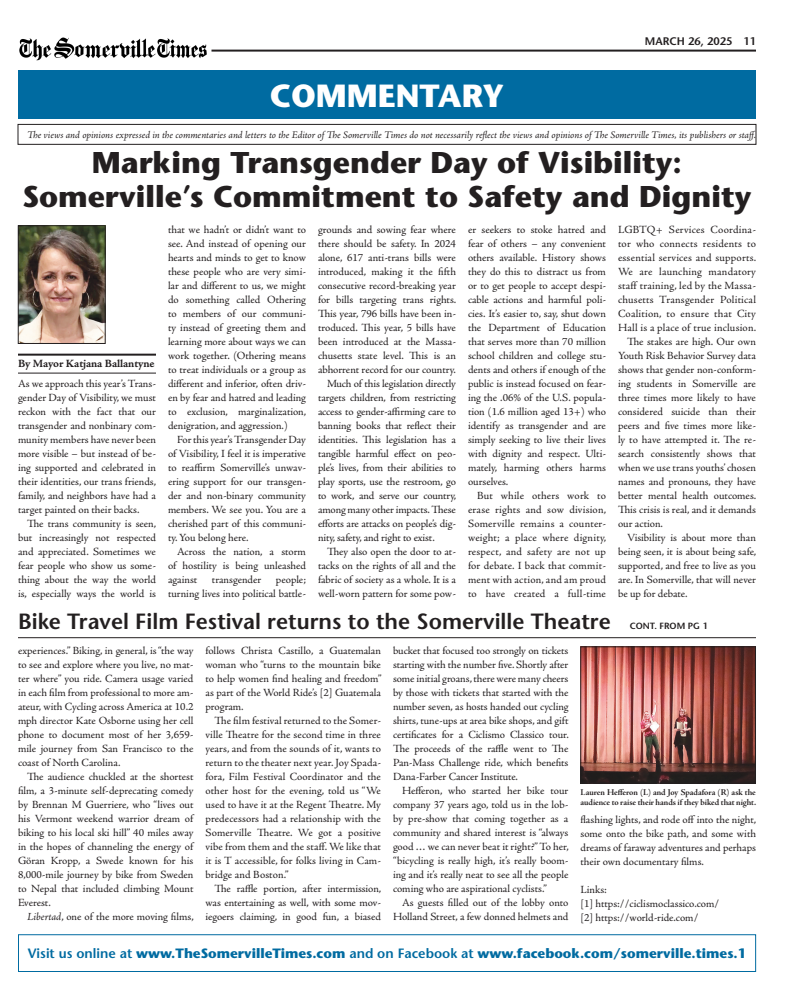
<style>
.page{position:relative;width:792px;height:1008px;background:#fff}
.page>*{position:absolute;margin:0;border:0;box-sizing:border-box;transform-origin:0 0}
.t1{font:700 32px "Stone Sans Std";color:#fff}
.Headline{font:700 30px "Stone Sans Std";color:#231f20}
.Jump_Head{font:600 22px "Stone Sans Std";color:#231f20}
.t2{font:700 13.5px "Stone Sans Std";color:#006ba1}
.Body{font:11px/14px "Adobe Jenson Pro";letter-spacing:-.005em;color:#231f20;text-align:justify}
.Body_No_Indent{font:11px/14px "Adobe Jenson Pro";letter-spacing:-.005em;color:#231f20;text-align:justify}
.Byline{font:11px "Adobe Jenson Pro Bold Capt";letter-spacing:-.01em;color:#231f20}
.Folio{font:600 11px "Stone Sans Std";color:#231f20}
.Body-2{font:italic 10.3px "Adobe Jenson Pro";letter-spacing:-.005em;color:#231f20}
.Photo_caption{font:9px/10px "Adobe Jenson Pro Bold Subh";letter-spacing:-.005em;color:#231f20}
.Jump_Head-2{font:600 9px "Stone Sans Std";color:#231f20}
.s1{color:#fff}
.s2{font-style:italic}
.s3{font-weight:600}
</style>
<div class="page">
<hr style="left:212px;top:50px;width:544px;height:2px;background:#231f20">
<img style="left:19px;top:37px;width:188px;height:24px">
<div style="left:18px;top:71px;width:738px;height:48px;background:#006ba1"></div>
<div style="left:18px;top:124px;width:738px;height:20px;border:1px solid #231f20"></div>
<hr style="left:18px;top:354px;width:138px;height:2px;background:#231f20">
<hr style="left:18px;top:373px;width:138px;height:1px;background:#231f20">
<img style="left:20px;top:227px;width:83px;height:115px">
<div style="left:18px;top:225px;width:87px;height:119px;border:1px solid #231f20"></div>
<hr style="left:18px;top:637px;width:738px;height:1px;background:#231f20">
<img style="left:582px;top:649px;width:172px;height:132px">
<div style="left:580px;top:647px;width:176px;height:136px;border:1px solid #231f20"></div>
<div style="left:18px;top:934px;width:738px;height:38px;border:1px solid #006ba1"></div>
<p class="Folio" style="left:645px;top:34px;width:113px">MARCH 26, 2025<span class="s1">••</span>11</p>
<p class="t1" style="left:270px;top:76px;width:236px">COMMENTARY</p>
<p class="Body-2" style="left:27px;top:129px;width:731px">The views and opinions expressed in the commentaries and letters to the Editor of The Somerville Times do not necessarily reflect the views and opinions of The Somerville Times, its publishers or staff.</p>
<p class="Headline" style="left:92px;top:145px;width:592px">Marking Transgender Day of Visibility:</p>
<p class="Headline" style="left:22px;top:179px;width:731px">Somerville’s Commitment to Safety and Dignity</p>
<p class="Byline" style="left:18px;top:357px;width:138px">By Mayor Katjana Ballantyne</p>
<p class="Body_No_Indent" style="left:18px;top:377px;width:140px">As we approach this year’s Trans&shy;gender Day of Visibility, we must reckon with the fact that our transgender and nonbinary com&shy;munity members have never been more visible – but instead of be&shy;ing supported and celebrated in their identities, our trans friends, family, and neighbors have had a target painted on their backs.</p>
<p class="Body" style="left:18px;top:517px;width:140px;text-indent:9px">The trans community is seen, but increasingly not respected and appreciated. Sometimes we fear people who show us some&shy;thing about the way the world is, especially ways the world is</p>
<p class="Body" style="left:168px;top:223px;width:140px">that we hadn’t or didn’t want to see. And instead of opening our hearts and minds to get to know these people who are very simi&shy;lar and different to us, we might do something called Othering to members of our communi&shy;ty instead of greeting them and learning more about ways we can work together. (Othering means to treat individuals or a group as different and inferior, often driv&shy;en by fear and hatred and leading to exclusion, marginalization, denigration, and aggression.)</p>
<p class="Body" style="left:168px;top:433px;width:140px;text-indent:9px">For this year’s Transgender Day of Visibility, I feel it is imperative to reaffirm Somerville’s unwav&shy;ering support for our transgen&shy;der and non-binary community members. We see you. You are a cherished part of this communi&shy;ty. You belong here.</p>
<p class="Body" style="left:168px;top:545px;width:140px;text-indent:9px">Across the nation, a storm of hostility is being unleashed against</p>
<p class="Body" style="left:212px;top:573px;width:51px">transgender</p>
<p class="Body" style="left:168px;top:573px;width:140px;text-align:right">people;<br>turning lives into political battle-</p>
<p class="Body" style="left:318px;top:223px;width:140px">grounds and sowing fear where there should be safety. In 2024 alone, 617 anti-trans bills were introduced, making it the fifth consecutive record-breaking year for bills targeting trans rights.<br>This year, 796 bills have been in&shy;troduced. This year, 5 bills have been introduced at the Massa&shy;chusetts state level. This is an abhorrent record for our country.</p>
<p class="Body" style="left:318px;top:377px;width:140px;text-indent:9px">Much of this legislation directly targets children, from restricting access to gender-affirming care to banning books that reflect their identities. This legislation has a tangible harmful effect on peo&shy;ple’s lives, from their abilities to play sports, use the restroom, go to work, and serve our country, among many other impacts. These efforts are attacks on people’s dig&shy;nity, safety, and right to exist.</p>
<p class="Body" style="left:318px;top:545px;width:140px;text-indent:9px">They also open the door to at&shy;tacks on the rights of all and the fabric of society as a whole. It is a well-worn pattern for some pow-</p>
<p class="Body" style="left:468px;top:223px;width:140px">er seekers to stoke hatred and fear of others – any convenient others available. History shows they do this to distract us from or to get people to accept despi&shy;cable actions and harmful poli&shy;cies. It’s easier to, say, shut down the Department of Education that serves more than 70 million school children and college stu&shy;dents and others if enough of the public is instead focused on fear&shy;ing the .06% of the U.S. popula&shy;tion (1.6 million aged 13+) who identify as transgender and are simply seeking to live their lives with dignity and respect. Ulti&shy;mately, harming others harms ourselves.</p>
<p class="Body" style="left:468px;top:489px;width:140px;text-indent:9px">But while others work to erase rights and sow division, Somerville remains a counter&shy;weight; a place where dignity, respect, and safety are not up for debate. I back that commit&shy;ment with action, and am proud to have created a full-time</p>
<p class="Body" style="left:618px;top:223px;width:140px">LGBTQ+ Services Coordina&shy;tor who connects residents to essential services and supports.<br>We are launching mandatory staff training, led by the Massa&shy;chusetts Transgender Political Coalition, to ensure that City Hall is a place of true inclusion.</p>
<p class="Body" style="left:618px;top:335px;width:140px;text-indent:9px">The stakes are high. Our own Youth Risk Behavior Survey data shows that gender non-conform&shy;ing students in Somerville are three times more likely to have considered suicide than their peers and five times more like&shy;ly to have attempted it. The re&shy;search consistently shows that when we use trans youths’ chosen names and pronouns, they have better mental health outcomes.<br>This crisis is real, and it demands our action.</p>
<p class="Body" style="left:618px;top:531px;width:140px;text-indent:9px">Visibility is about more than being seen, it is about being safe, supported, and free to live as you are. In Somerville, that will never be up for debate.</p>
<p class="Jump_Head" style="left:18px;top:608px;width:594px">Bike Travel Film Festival returns to the Somerville Theatre</p>
<p class="Jump_Head-2" style="left:630px;top:621px;width:80px">CONT. FROM PG 1</p>
<p class="Body_No_Indent" style="left:18px;top:644px;width:177px">experiences.” Biking, in general, is “the way to see and explore where you live, no mat&shy;ter where” you ride. Camera usage varied in each film from professional to more am&shy;ateur, with Cycling across America at 10.2 mph director Kate Osborne using her cell phone to document most of her 3,659- mile journey from San Francisco to the coast of North Carolina.</p>
<p class="Body" style="left:18px;top:770px;width:177px;text-indent:9px">The audience chuckled at the shortest film, a 3-minute self-deprecating comedy by Brennan M Guerriere, who “lives out his Vermont weekend warrior dream of biking to his local ski hill” 40 miles away in the hopes of channeling the energy of Göran Kropp, a Swede known for his 8,000-mile journey by bike from Sweden to Nepal that included climbing Mount Everest.</p>
<p class="Body" style="left:27px;top:910px;width:168px"><span class="s2">Libertad</span>, one of the more moving films,</p>
<p class="Body" style="left:206px;top:644px;width:178px">follows Christa Castillo, a Guatemalan woman who “turns to the mountain bike to help women find healing and freedom” as part of the World Ride’s [2] Guatemala program.</p>
<p class="Body" style="left:206px;top:714px;width:177px;text-indent:9px">The film festival returned to the Somer&shy;ville Theatre for the second time in three years, and from the sounds of it, wants to return to the theater next year. Joy Spada&shy;fora, Film Festival Coordinator and the other host for the evening, told us “We used to have it at the Regent Theatre. My predecessors had a relationship with the Somerville Theatre. We got a positive vibe from them and the staff. We like that it is T accessible, for folks living in Cam&shy;bridge and Boston.”</p>
<p class="Body" style="left:206px;top:882px;width:177px;text-indent:9px">The raffle portion, after intermission, was entertaining as well, with some mov&shy;iegoers claiming, in good fun, a biased</p>
<p class="Body" style="left:393px;top:644px;width:177px">bucket that focused too strongly on tickets starting with the number five. Shortly after some initial groans, there were many cheers by those with tickets that started with the number seven, as hosts handed out cycling shirts, tune-ups at area bike shops, and gift certificates for a Ciclismo Classico tour.<br>The proceeds of the raffle went to The Pan-Mass Challenge ride, which benefits Dana-Farber Cancer Institute.</p>
<p class="Body" style="left:393px;top:784px;width:177px;text-indent:9px">Hefferon, who started her bike tour company 37 years ago, told us in the lob&shy;by pre-show that coming together as a community and shared interest is “always good … we can never beat it right?” To her, “bicycling is really high, it’s really boom&shy;ing and it’s really neat to see all the people coming who are aspirational cyclists.”</p>
<p class="Body" style="left:393px;top:896px;width:177px;text-align:right">As guests filled out of the lobby onto<br>Holland Street, a few donned helmets and</p>
<p class="Photo_caption" style="left:580px;top:787px;width:177px">Lauren Hefferon (L) and Joy Spadafora (R) ask the audience to raise their hands if they biked that night.</p>
<p class="Body" style="left:580px;top:813px;width:177px">flashing lights, and rode off into the night, some onto the bike path, and some with dreams of faraway adventures and perhaps their own documentary films.</p>
<p class="Body_No_Indent" style="left:580px;top:883px;width:28px">Links:</p>
<p class="Body_No_Indent" style="left:580px;top:897px;width:140px">[1] https://ciclismoclassico.com/</p>
<p class="Body_No_Indent" style="left:580px;top:911px;width:119px">[2] https://world-ride.com/</p>
<p class="t2" style="left:28px;top:945px;width:720px"><span class="s3">Visit us online at</span> www.TheSomervilleTimes.com <span class="s3">and on Facebook at</span> www.facebook.com/somerville.times.1</p>
</div>
